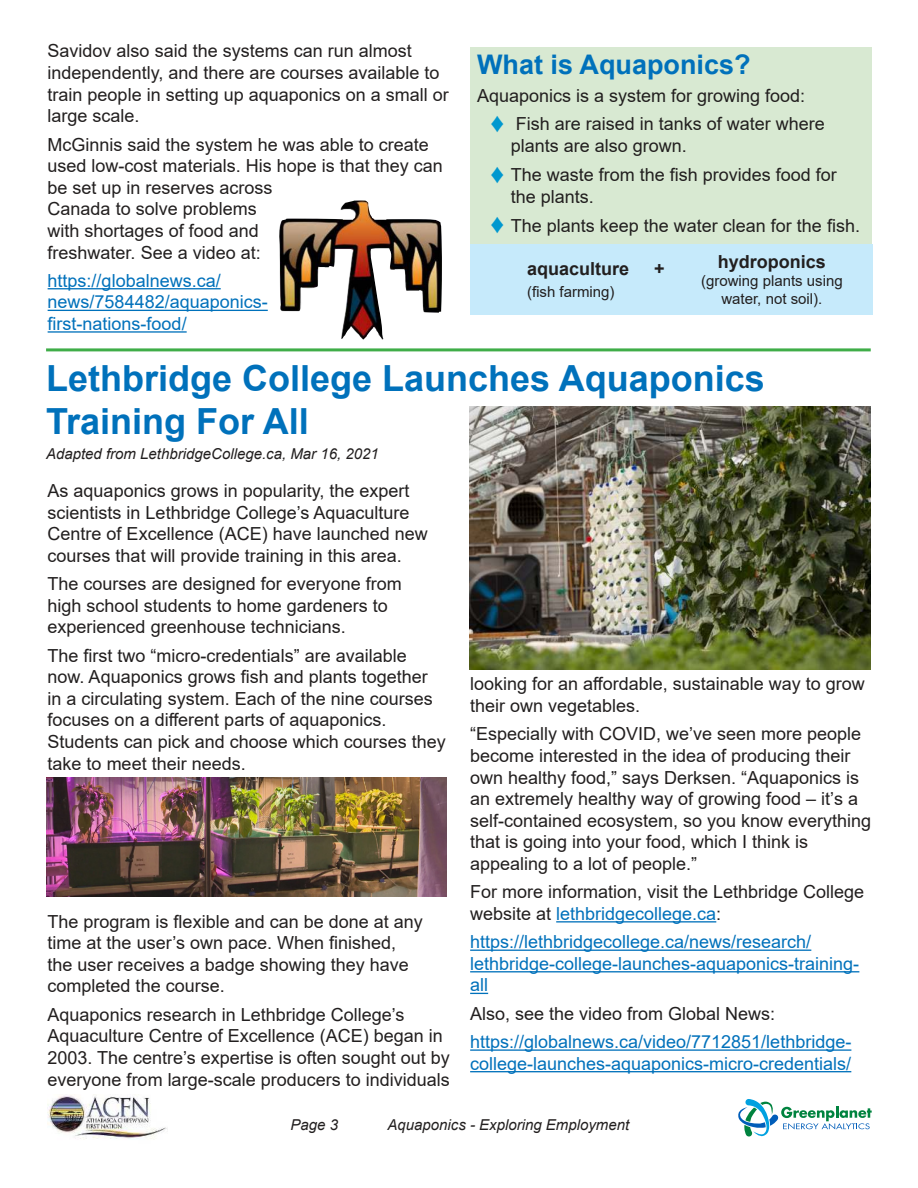
<style>
.page{position:relative;width:918px;height:1188px;background:#fff}
.page>*{position:absolute;margin:0;border:0;box-sizing:border-box;transform-origin:0 0}
.t1{font:700 36px/43.2px "Arial";color:#0071bb}
.t2{font:700 27px "Arial";color:#0071bb}
.t3{font:18px/21.6px "Arial";color:#221f1f}
.t4{font:18px/21.6px "Arial";color:#0071bb}
.t5{font:700 18px "Arial";color:#221f1f}
.t6{font:italic 15px "Arial";color:#221f1f}
.t7{font:15px/18px "Arial";color:#221f1f;text-align:center}
.s1{font-size:27px;color:#0098cf}
.s2{color:#0071bb}
</style>
<div class="page">
<svg style="left:738px;top:1099px;width:134px;height:38px"></svg>
<img style="left:48px;top:1095px;width:120px;height:44px">
<hr style="left:48px;top:288px;width:173px;height:1px;background:#0071bb">
<hr style="left:48px;top:310px;width:220px;height:1px;background:#0071bb">
<hr style="left:48px;top:331px;width:139px;height:2px;background:#0071bb">
<div style="left:470px;top:244px;width:402px;height:71px;background:#c6eafb"></div>
<div style="left:470px;top:47px;width:402px;height:197px;background:#d8e9d2"></div>
<hr style="left:46px;top:348px;width:825px;height:3px;background:#3fad48">
<hr style="left:556px;top:921px;width:160px;height:2px;background:#0071bb">
<hr style="left:470px;top:950px;width:341px;height:1px;background:#0071bb">
<hr style="left:470px;top:971px;width:389px;height:1px;background:#0071bb">
<svg style="left:470px;top:993px;width:18px;height:1px"></svg>
<hr style="left:470px;top:1049px;width:381px;height:2px;background:#0071bb">
<hr style="left:470px;top:1071px;width:381px;height:1px;background:#0071bb">
<img style="left:470px;top:406px;width:401px;height:264px">
<img style="left:46px;top:778px;width:401px;height:118px">
<img style="left:279px;top:201px;width:163px;height:138px">
<p class="t3" style="left:48px;top:42px;width:403px">Savidov also said the systems can run almost independently, and there are courses available to train people in setting up aquaponics on a small or large scale.</p>
<p class="t3" style="left:48px;top:135px;width:397px">McGinnis said the system he was able to create used low-cost materials. His hope is that they can be set up in reserves across<br>Canada to solve problems<br>with shortages of food and<br>freshwater. See a video at:</p>
<p class="t4" style="left:48px;top:271px;width:222px">https://globalnews.ca/ news/7584482/aquaponics&shy;first-nations-food/</p>
<h2 class="t2" style="left:477px;top:54px;width:275px">What is Aquaponics?</h2>
<p class="t3" style="left:491px;top:83px;width:336px;line-height:28.3px;text-indent:-14px">Aquaponics is a system for growing food:<br><span class="s1">♦</span> Fish are raised in tanks of water where</p>
<p class="t3" style="left:491px;top:133px;width:348px;line-height:29.1px;text-indent:20px">plants are also grown.<br><span class="s1">♦</span> The waste from the fish provides food for</p>
<p class="t3" style="left:491px;top:183px;width:371px;line-height:29.1px;text-indent:20px">the plants.<br><span class="s1">♦</span> The plants keep the water clean for the fish.</p>
<p class="t5" style="left:527px;top:262px;width:104px">aquaculture</p>
<p class="t5" style="left:654px;top:262px;width:12px">+</p>
<p class="t7" style="left:527px;top:283px;width:89px">(fish farming)</p>
<p class="t5" style="left:718px;top:255px;width:110px">hydroponics</p>
<p class="t7" style="left:701px;top:273px;width:143px">(growing plants using water, not soil).</p>
<h1 class="t1" style="left:46px;top:360px;width:720px">Lethbridge College Launches Aquaponics<br>Training For All</h1>
<p class="t6" style="left:46px;top:448px;width:334px">Adapted from LethbridgeCollege.ca, Mar 16, 2021</p>
<p class="t3" style="left:48px;top:481px;width:382px">As aquaponics grows in popularity, the expert scientists in Lethbridge College’s Aquaculture Centre of Excellence (ACE) have launched new courses that will provide training in this area.</p>
<p class="t3" style="left:48px;top:575px;width:356px">The courses are designed for everyone from high school students to home gardeners to experienced greenhouse technicians.</p>
<p class="t3" style="left:48px;top:644px;width:400px">The first two “micro-credentials” are available now. Aquaponics grows fish and plants together in a circulating system. Each of the nine courses focuses on a different parts of aquaponics.<br>Students can pick and choose which courses they take to meet their needs.</p>
<p class="t3" style="left:470px;top:673px;width:396px">looking for an affordable, sustainable way to grow their own vegetables.</p>
<p class="t3" style="left:470px;top:725px;width:403px">“Especially with COVID, we’ve seen more people become interested in the idea of producing their own healthy food,” says Derksen. “Aquaponics is an extremely healthy way of growing food – it’s a self-contained ecosystem, so you know everything that is going into your food, which I think is appealing to a lot of people.”</p>
<p class="t3" style="left:470px;top:883px;width:396px">For more information, visit the Lethbridge College website at <span class="s2">lethbridgecollege.ca</span>:</p>
<p class="t4" style="left:470px;top:933px;width:391px">https://lethbridgecollege.ca/news/research/ lethbridge-college-launches-aquaponics-training&shy;all</p>
<p class="t3" style="left:470px;top:1004px;width:307px">Also, see the video from Global News:</p>
<p class="t4" style="left:470px;top:1033px;width:383px">https://globalnews.ca/video/7712851/lethbridge&shy;college-launches-aquaponics-micro-credentials/</p>
<p class="t3" style="left:48px;top:910px;width:377px">The program is flexible and can be done at any time at the user’s own pace. When finished, the user receives a badge showing they have completed the course.</p>
<p class="t3" style="left:48px;top:1005px;width:404px">Aquaponics research in Lethbridge College’s Aquaculture Centre of Excellence (ACE) began in 2003. The centre’s expertise is often sought out by everyone from large-scale producers to individuals</p>
<p class="t6" style="left:291px;top:1119px;width:49px">Page 3</p>
<p class="t6" style="left:388px;top:1119px;width:243px">Aquaponics - Exploring Employment</p>
</div>
